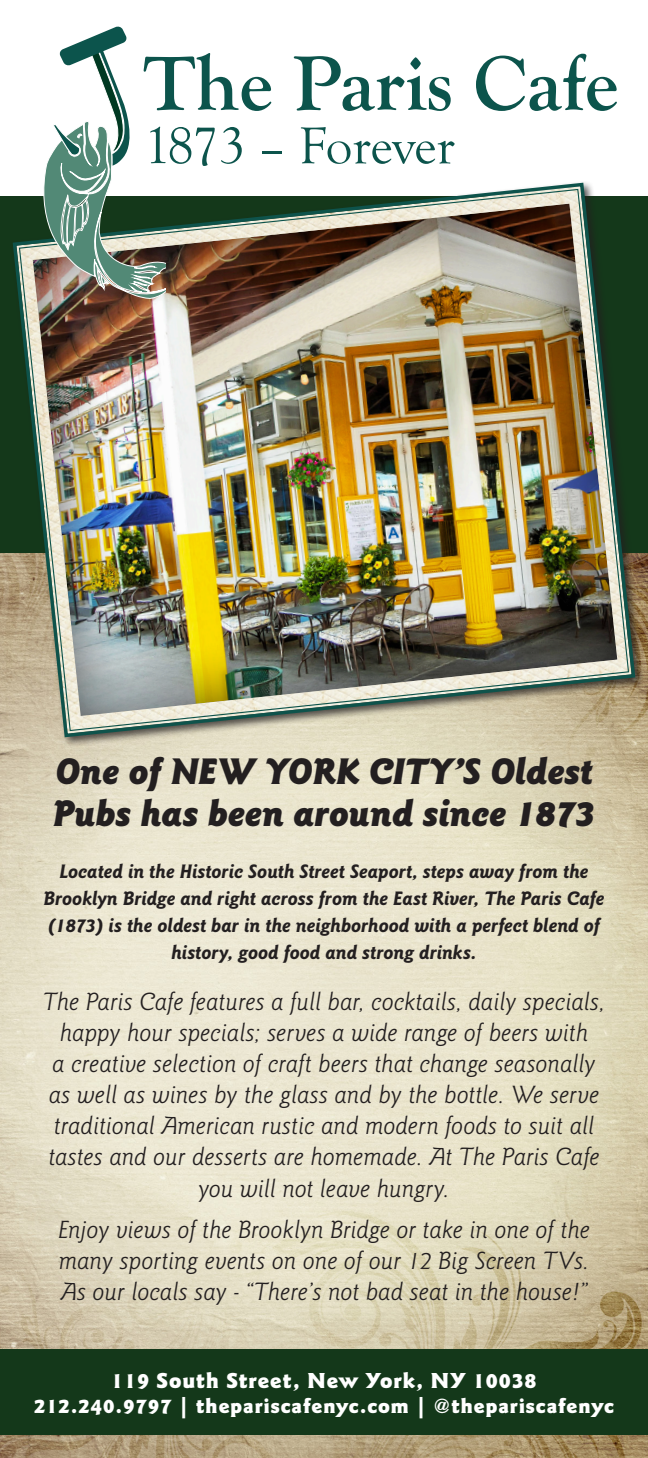
<style>
.page{position:relative;width:648px;height:1458px;background:#fff}
.page>*{position:absolute;margin:0;border:0;box-sizing:border-box;transform-origin:0 0}
.t1{font:700 79.88px "Goudy Old Style T";color:#0c544c}
.t2{font:53.32px "Goudy Old Style T";letter-spacing:-.01em;color:#0c544c}
.t3{font:italic 900 38.25px "Goudy Sans Std";color:#231f20}
.t4{font:italic 25.88px/31.1px "Goudy Sans Std";color:#231f20;text-align:center}
.t5{font:900 22.5px "Goudy Sans Std";letter-spacing:.04em;color:#fff}
.t6{font:900 21.38px "Goudy Sans Std";letter-spacing:.04em;color:#fff}
.t7{font:italic 700 20.25px/27px "Goudy Sans Std";color:#231f20;text-align:center}
</style>
<div class="page">
<img style="left:0;top:552px;width:648px;height:906px">
<div style="left:0;top:1349px;width:648px;height:86px;background:#14381a"></div>
<div style="left:0;top:196px;width:648px;height:356px;background:#14381a"></div>
<div style="left:10px;top:180px;width:635px;height:567px;background:#231f20;opacity:.75"></div>
<svg style="left:11px;top:181px;width:626px;height:558px"></svg>
<svg style="left:18px;top:188px;width:612px;height:544px"></svg>
<img style="left:31px;top:202px;width:587px;height:514px">
<svg style="left:42px;top:26px;width:123px;height:273px"></svg>
<p class="t1" style="left:144px;top:39px;width:477px">The Paris Cafe</p>
<p class="t2" style="left:144px;top:117px;width:313px">1873 – Forever</p>
<p class="t3" style="left:55px;top:749px;width:539px">One of NEW YORK CITY’S Oldest</p>
<p class="t3" style="left:53px;top:791px;width:544px">Pubs has been around since 1873</p>
<p class="t7" style="left:43px;top:858px;width:563px">Located in the Historic South Street Seaport, steps away from the Brooklyn Bridge and right across from the East River, The Paris Cafe (1873) is the oldest bar in the neighborhood with a perfect blend of history, good food and strong drinks.</p>
<p class="t4" style="left:43px;top:987px;width:564px">The Paris Cafe features a full bar, cocktails, daily specials, happy hour specials; serves a wide range of beers with<br>a creative selection of craft beers that change seasonally as well as wines by the glass and by the bottle. We serve traditional American rustic and modern foods to suit all tastes and our desserts are homemade. At The Paris Cafe</p>
<p class="t4" style="left:198px;top:1173px;width:253px">you will not leave hungry.</p>
<p class="t4" style="left:58px;top:1214px;width:533px;text-align:left">Enjoy views of the Brooklyn Bridge or take in one of the many sporting events on one of our 12 Big Screen TVs.</p>
<p class="t4" style="left:61px;top:1277px;width:528px">As our locals say - “There’s not bad seat in the house!”</p>
<p class="t5" style="left:111px;top:1367px;width:427px">119 South Street, New York, NY 10038</p>
<p class="t6" style="left:34px;top:1393px;width:581px">212.240.9797 | thepariscafenyc.com | @thepariscafenyc</p>
</div>
